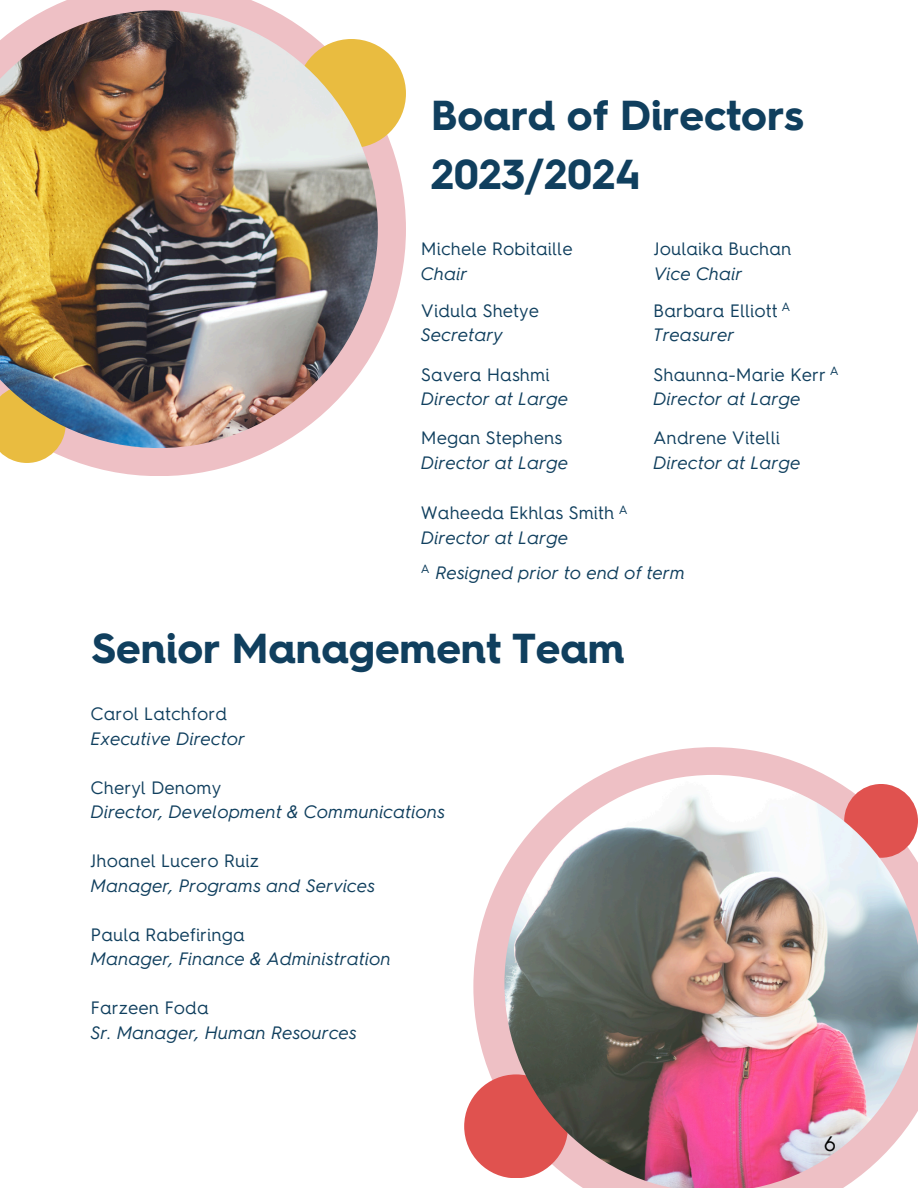
<style>
.page{position:relative;width:918px;height:1188px;background:#fff}
.page>*{position:absolute;margin:0;border:0;box-sizing:border-box;transform-origin:0 0}
.t1{font:700 42px/58.5px "Hurme Geometric Sans 4";color:#103f5e}
.t2{font:21px "Hurme Geometric Sans 4";color:#000}
.t3{font:italic 18px "Hurme Geometric Sans 4";color:#103f5e}
.t4{font:18px "Hurme Geometric Sans 4";color:#103f5e}
.t5{font:12px "Hurme Geometric Sans 4";color:#103f5e}
</style>
<div class="page">
<svg style="left:45px;top:0;width:361px;height:476px"></svg>
<div style="left:297px;top:39px;width:109px;height:109px;background:#e9bc40;border-radius:50%"></div>
<svg style="left:0;top:448px;width:66px;height:15px"></svg>
<img style="left:0;top:10px;width:378px;height:438px">
<svg style="left:473px;top:747px;width:352px;height:430px"></svg>
<div style="left:464px;top:1074px;width:104px;height:104px;background:#e0524f;border-radius:50%"></div>
<img style="left:504px;top:775px;width:414px;height:413px">
<p class="t1" style="left:431px;top:86px;width:375px">Board of Directors<br>2023/2024</p>
<p class="t4" style="left:421px;top:238px;width:153px">Michele Robitaille</p>
<p class="t3" style="left:421px;top:263px;width:48px">Chair</p>
<p class="t4" style="left:421px;top:299px;width:120px">Vidula Shetye</p>
<p class="t3" style="left:421px;top:324px;width:84px">Secretary</p>
<p class="t4" style="left:421px;top:363px;width:130px">Savera Hashmi</p>
<p class="t3" style="left:421px;top:388px;width:149px">Director at Large</p>
<p class="t4" style="left:421px;top:427px;width:143px">Megan Stephens</p>
<p class="t3" style="left:421px;top:452px;width:149px">Director at Large</p>
<p class="t5" style="left:619px;top:503px;width:10px">A</p>
<p class="t4" style="left:421px;top:502px;width:195px">Waheeda Ekhlas Smith</p>
<p class="t3" style="left:421px;top:527px;width:149px">Director at Large</p>
<p class="t4" style="left:654px;top:238px;width:139px">Joulaika Buchan</p>
<p class="t3" style="left:654px;top:263px;width:90px">Vice Chair</p>
<p class="t5" style="left:781px;top:300px;width:10px">A</p>
<p class="t4" style="left:653px;top:299px;width:126px">Barbara Elliott</p>
<p class="t3" style="left:653px;top:324px;width:83px">Treasurer</p>
<p class="t5" style="left:830px;top:364px;width:10px">A</p>
<h1 class="t4" style="left:653px;top:363px;width:174px">Shaunna-Marie Kerr</h1>
<p class="t3" style="left:653px;top:388px;width:149px">Director at Large</p>
<p class="t4" style="left:653px;top:427px;width:128px">Andrene Vitelli</p>
<p class="t3" style="left:653px;top:452px;width:149px">Director at Large</p>
<p class="t5" style="left:421px;top:562px;width:10px">A</p>
<p class="t3" style="left:435px;top:562px;width:251px">Resigned prior to end of term</p>
<p class="t1" style="left:92px;top:619px;width:534px">Senior Management Team</p>
<p class="t4" style="left:91px;top:703px;width:138px">Carol Latchford</p>
<h1 class="t3" style="left:91px;top:728px;width:156px">Executive Director</h1>
<p class="t4" style="left:91px;top:777px;width:132px">Cheryl Denomy</p>
<p class="t3" style="left:91px;top:801px;width:356px">Director, Development &amp; Communications</p>
<p class="t4" style="left:91px;top:850px;width:170px">Jhoanel Lucero Ruiz</p>
<p class="t3" style="left:91px;top:875px;width:286px">Manager, Programs and Services</p>
<p class="t4" style="left:91px;top:923px;width:156px">Paula Rabefiringa</p>
<p class="t3" style="left:91px;top:948px;width:302px">Manager, Finance &amp; Administration</p>
<p class="t4" style="left:91px;top:997px;width:120px">Farzeen Foda</p>
<p class="t3" style="left:91px;top:1022px;width:268px">Sr. Manager, Human Resources</p>
<p class="t2" style="left:824px;top:1131px;width:14px">6</p>
</div>
